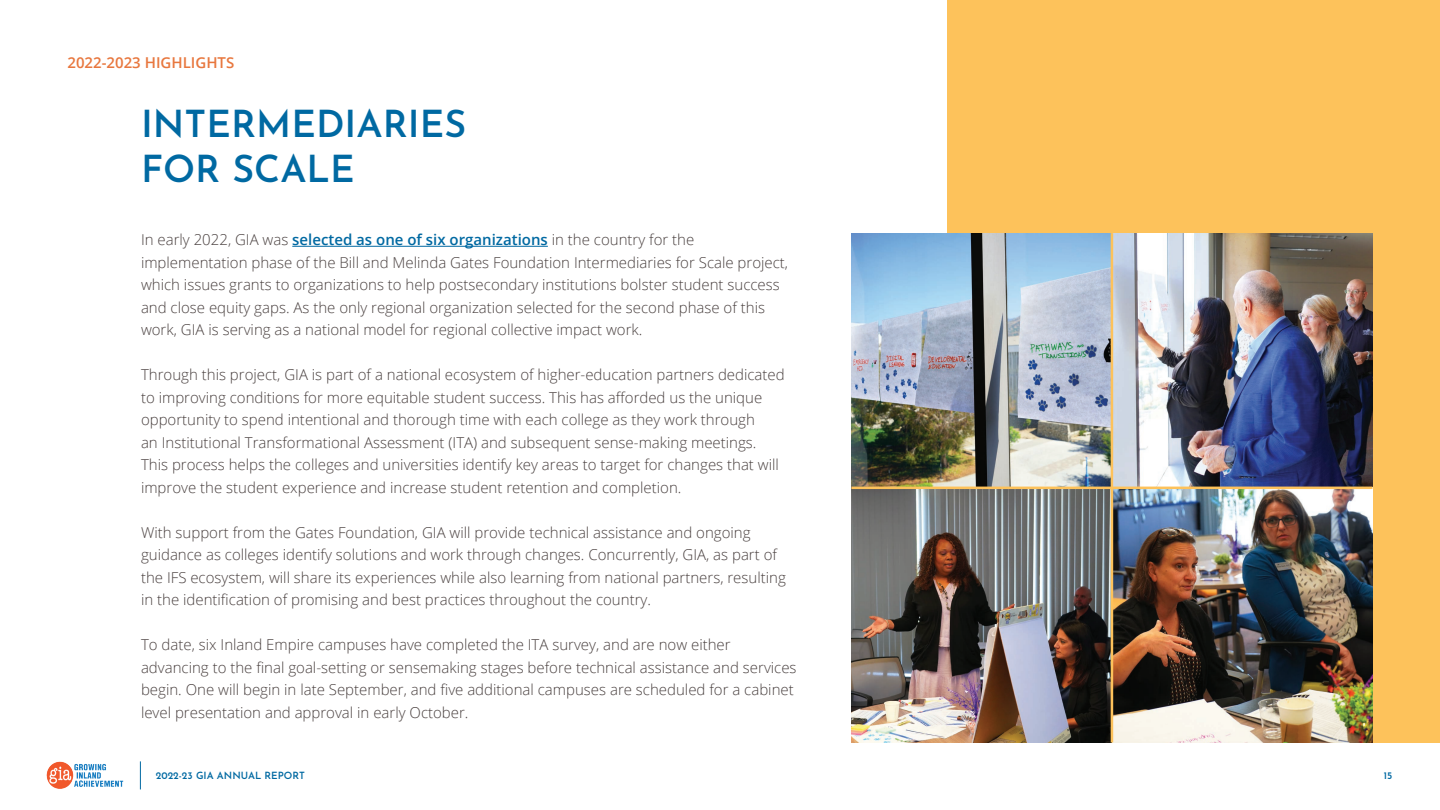
<style>
.page{position:relative;width:1440px;height:810px;background:#fff}
.page>*{position:absolute;margin:0;border:0;box-sizing:border-box;transform-origin:0 0}
.t1{font:100 37.5px/45px "Josefin Sans";color:#0069a2}
.t2{font:300 15px/22.5px "Open Sans";color:#4a4140}
.t3{font:600 15px "Open Sans";color:#e8773e}
.t4{font:100 10px "Josefin Sans";color:#0069a2}
.s1{font-weight:600;color:#0069a2}
</style>
<div class="page">
<img style="left:47px;top:761px;width:77px;height:28px">
<svg style="left:140px;top:761px;width:1px;height:28px"></svg>
<div style="left:948px;top:0;width:492px;height:742px;background:#fdc25b"></div>
<hr style="left:292px;top:246px;width:256px;height:1px;background:#0069a2">
<img style="left:851px;top:233px;width:521px;height:509px">
<hr style="left:1111px;top:233px;width:2px;height:509px;background:#fdc25b">
<hr style="left:851px;top:487px;width:522px;height:2px;background:#fdc25b">
<p class="t3" style="left:68px;top:52px;width:168px">2022-2023 HIGHLIGHTS</p>
<h1 class="t1" style="left:141px;top:98px;width:327px">INTERMEDIARIES<br>FOR SCALE</h1>
<p class="t2" style="left:141px;top:228px;width:649px">In early 2022, GIA was <span class="s1">selected as one of six organizations</span> in the country for the implementation phase of the Bill and Melinda Gates Foundation Intermediaries for Scale project, which issues grants to organizations to help postsecondary institutions bolster student success and close equity gaps. As the only regional organization selected for the second phase of this work, GIA is serving as a national model for regional collective impact work.</p>
<p class="t2" style="left:141px;top:363px;width:645px">Through this project, GIA is part of a national ecosystem of higher-education partners dedicated to improving conditions for more equitable student success. This has afforded us the unique opportunity to spend intentional and thorough time with each college as they work through<br>an Institutional Transformational Assessment (ITA) and subsequent sense-making meetings.<br>This process helps the colleges and universities identify key areas to target for changes that will improve the student experience and increase student retention and completion.</p>
<p class="t2" style="left:141px;top:521px;width:646px">With support from the Gates Foundation, GIA will provide technical assistance and ongoing guidance as colleges identify solutions and work through changes. Concurrently, GIA, as part of the IFS ecosystem, will share its experiences while also learning from national partners, resulting in the identification of promising and best practices throughout the country.</p>
<p class="t2" style="left:141px;top:633px;width:657px">To date, six Inland Empire campuses have completed the ITA survey, and are now either advancing to the final goal-setting or sensemaking stages before technical assistance and services begin. One will begin in late September, and five additional campuses are scheduled for a cabinet level presentation and approval in early October.</p>
<p class="t4" style="left:156px;top:768px;width:151px">2022-23 GIA ANNUAL REPORT</p>
<p class="t4" style="left:1384px;top:768px;width:10px">15</p>
</div>
